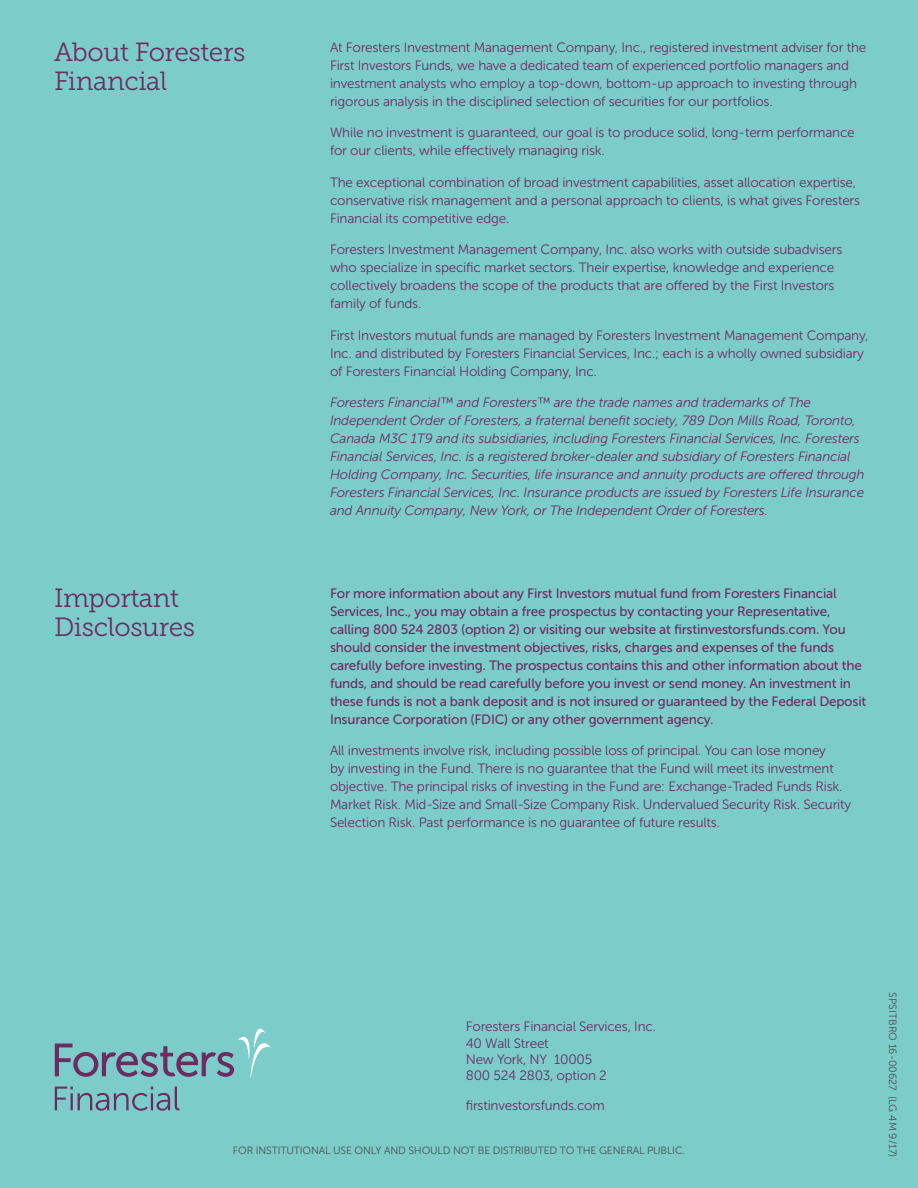
<style>
.page{position:relative;width:918px;height:1188px;background:#7ccdca}
.page>*{position:absolute;margin:0;border:0;box-sizing:border-box;transform-origin:0 0}
.t1{font:26.25px/28.5px "Museo Slab 300";letter-spacing:-.015em;color:#6d2c5f}
.t2{font:13.5px/18px "Museo Sans 300";letter-spacing:-.015em;color:#6d2c5f}
.t3{font:13.5px/18px "Museo Sans 500";letter-spacing:-.015em;color:#6d2c5f}
.t4{font:italic 13.5px/18px "Museo Sans 300";letter-spacing:-.015em;color:#6d2c5f}
.t5{font:10.5px "Museo Sans 300";letter-spacing:-.015em;color:#4b4c4d}
</style>
<div class="page">
<svg style="left:55px;top:1029px;width:216px;height:48px"></svg>
<svg style="left:55px;top:1087px;width:124px;height:24px"></svg>
<h1 class="t1" style="left:54px;top:38px;width:193px">About Foresters<br>Financial</h1>
<h1 class="t1" style="left:54px;top:584px;width:143px">Important<br>Disclosures</h1>
<p class="t2" style="left:330px;top:38px;width:538px">At Foresters Investment Management Company, Inc., registered investment adviser for the First Investors Funds, we have a dedicated team of experienced portfolio managers and investment analysts who employ a top-down, bottom-up approach to investing through rigorous analysis in the disciplined selection of securities for our portfolios.</p>
<p class="t2" style="left:330px;top:124px;width:526px">While no investment is guaranteed, our goal is to produce solid, long-term performance for our clients, while effectively managing risk.</p>
<p class="t2" style="left:330px;top:173px;width:532px">The exceptional combination of broad investment capabilities, asset allocation expertise, conservative risk management and a personal approach to clients, is what gives Foresters<br>Financial its competitive edge.</p>
<p class="t2" style="left:330px;top:241px;width:514px">Foresters Investment Management Company, Inc. also works with outside subadvisers who specialize in specific market sectors. Their expertise, knowledge and experience collectively broadens the scope of the products that are offered by the First Investors family of funds.</p>
<p class="t2" style="left:330px;top:326px;width:540px">First Investors mutual funds are managed by Foresters Investment Management Company,<br>Inc. and distributed by Foresters Financial Services, Inc.; each is a wholly owned subsidiary of Foresters Financial Holding Company, Inc.</p>
<p class="t4" style="left:330px;top:394px;width:536px">Foresters Financial™ and Foresters™ are the trade names and trademarks of The Independent Order of Foresters, a fraternal benefit society, 789 Don Mills Road, Toronto, Canada M3C 1T9 and its subsidiaries, including Foresters Financial Services, Inc. Foresters Financial Services, Inc. is a registered broker-dealer and subsidiary of Foresters Financial Holding Company, Inc. Securities, life insurance and annuity products are offered through Foresters Financial Services, Inc. Insurance products are issued by Foresters Life Insurance and Annuity Company, New York, or The Independent Order of Foresters.</p>
<p class="t3" style="left:330px;top:584px;width:538px">For more information about any First Investors mutual fund from Foresters Financial Services, Inc., you may obtain a free prospectus by contacting your Representative, calling 800 524 2803 (option 2) or visiting our website at firstinvestorsfunds.com. You should consider the investment objectives, risks, charges and expenses of the funds carefully before investing. The prospectus contains this and other information about the funds, and should be read carefully before you invest or send money. An investment in these funds is not a bank deposit and is not insured or guaranteed by the Federal Deposit Insurance Corporation (FDIC) or any other government agency.</p>
<p class="t2" style="left:330px;top:741px;width:523px">All investments involve risk, including possible loss of principal. You can lose money<br>by investing in the Fund. There is no guarantee that the Fund will meet its investment objective. The principal risks of investing in the Fund are: Exchange-Traded Funds Risk.<br>Market Risk. Mid-Size and Small-Size Company Risk. Undervalued Security Risk. Security Selection Risk. Past performance is no guarantee of future results.</p>
<p class="t2" style="left:466px;top:1019px;width:192px;line-height:16.4px">Foresters Financial Services, Inc.<br>40 Wall Street<br>New York, NY 10005<br>800 524 2803, option 2</p>
<p class="t2" style="left:466px;top:1097px;width:141px">firstinvestorsfunds.com</p>
<p class="t5" style="left:233px;top:1145px;width:454px">FOR INSTITUTIONAL USE ONLY AND SHOULD NOT BE DISTRIBUTED TO THE GENERAL PUBLIC.</p>
<p class="t5" style="left:898px;top:992px;width:166px;rotate:90deg">SPSITBRO 16-00627 (LG 4M 9/17)</p>
</div>
